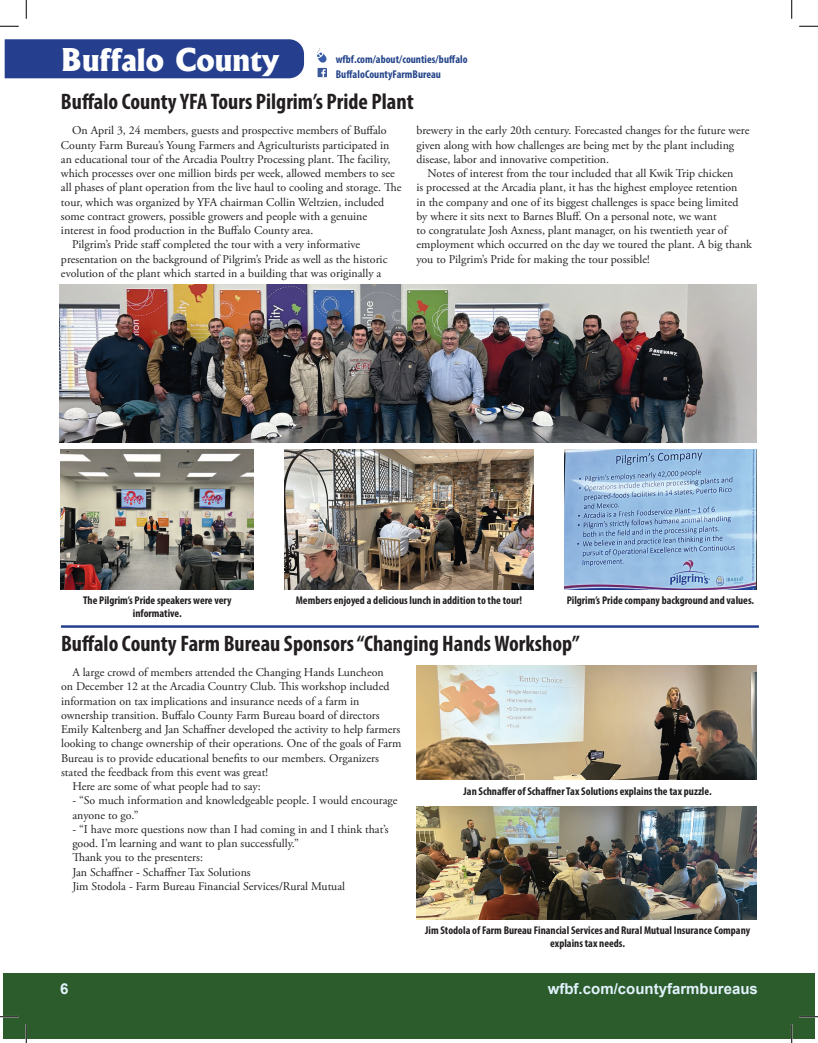
<style>
.page{position:relative;width:818px;height:1043px;background:#fff}
.page>*{position:absolute;margin:0;border:0;box-sizing:border-box;transform-origin:0 0}
.t1{font:800 30px "Albertus";color:#fff}
.t2{font:700 condensed 22.5px "Myriad Pro";color:#231f20}
.t3{font:700 15px "Arial";color:#e1f2fb}
.t4{font:11.88px/14.2px "Adobe Garamond Pro";color:#231f20}
.t5{font:700 condensed 11.25px/12.5px "Myriad Pro";color:#231f20;text-align:center}
.t6{font:700 condensed 11.25px/15px "Myriad Pro";color:#23448a}
</style>
<div class="page">
<div style="left:4px;top:973px;width:810px;height:66px;background:#2c5b2c"></div>
<div style="left:5px;top:39px;width:299px;height:39px;background:#253f8e"></div>
<svg style="left:317px;top:48px;width:10px;height:29px"></svg>
<img style="left:61px;top:449px;width:193px;height:140px">
<img style="left:284px;top:449px;width:249px;height:140px">
<img style="left:60px;top:284px;width:696px;height:158px">
<img style="left:564px;top:449px;width:192px;height:140px">
<hr style="left:61px;top:625px;width:697px;height:3px;background:#253f8e">
<img style="left:416px;top:666px;width:340px;height:113px">
<img style="left:416px;top:806px;width:340px;height:114px">
<svg style="left:0;top:25px;width:19px;height:2px"></svg>
<svg style="left:799px;top:25px;width:19px;height:2px"></svg>
<svg style="left:0;top:1015px;width:19px;height:2px"></svg>
<svg style="left:799px;top:1015px;width:19px;height:2px"></svg>
<svg style="left:25px;top:0;width:2px;height:19px"></svg>
<svg style="left:25px;top:1024px;width:2px;height:18px"></svg>
<svg style="left:791px;top:0;width:1px;height:19px"></svg>
<svg style="left:791px;top:1024px;width:1px;height:18px"></svg>
<h1 class="t1" style="left:61px;top:41px;width:219px">Buffalo County</h1>
<p class="t6" style="left:335px;top:52px;width:134px">wfbf.com/about/counties/buffalo<br>BuffaloCountyFarmBureau</p>
<h2 class="t2" style="left:61px;top:87px;width:354px">Buffalo County YFA Tours Pilgrim’s Pride Plant</h2>
<p class="t4" style="left:72px;top:124px;width:316px">On April 3, 24 members, guests and prospective members of Buffalo</p>
<p class="t4" style="left:61px;top:138px;width:330px">County Farm Bureau’s Young Farmers and Agriculturists participated in</p>
<p class="t4" style="left:61px;top:152px;width:331px">an educational tour of the Arcadia Poultry Processing plant. The facility,</p>
<p class="t4" style="left:61px;top:167px;width:335px">which processes over one million birds per week, allowed members to see</p>
<p class="t4" style="left:61px;top:181px;width:342px">all phases of plant operation from the live haul to cooling and storage. The</p>
<p class="t4" style="left:61px;top:195px;width:325px">tour, which was organized by YFA chairman Collin Weltzien, included</p>
<p class="t4" style="left:61px;top:209px;width:308px">some contract growers, possible growers and people with a genuine</p>
<p class="t4" style="left:61px;top:224px;width:254px">interest in food production in the Buffalo County area.</p>
<p class="t4" style="left:72px;top:238px;width:289px">Pilgrim’s Pride staff completed the tour with a very informative</p>
<p class="t4" style="left:61px;top:252px;width:328px">presentation on the background of Pilgrim’s Pride as well as the historic</p>
<p class="t4" style="left:61px;top:266px;width:322px">evolution of the plant which started in a building that was originally a</p>
<p class="t4" style="left:416px;top:124px;width:334px">brewery in the early 20th century. Forecasted changes for the future were given along with how challenges are being met by the plant including disease, labor and innovative competition.</p>
<p class="t4" style="left:416px;top:167px;width:337px;text-indent:11px">Notes of interest from the tour included that all Kwik Trip chicken<br>is processed at the Arcadia plant, it has the highest employee retention<br>in the company and one of its biggest challenges is space being limited by where it sits next to Barnes Bluff. On a personal note, we want<br>to congratulate Josh Axness, plant manager, on his twentieth year of employment which occurred on the day we toured the plant. A big thank you to Pilgrim’s Pride for making the tour possible!</p>
<p class="t5" style="left:83px;top:594px;width:150px">The Pilgrim’s Pride speakers were very informative.</p>
<p class="t5" style="left:296px;top:594px;width:228px">Members enjoyed a delicious lunch in addition to the tour!</p>
<p class="t5" style="left:566px;top:594px;width:189px">Pilgrim’s Pride company background and values.</p>
<h2 class="t2" style="left:61px;top:629px;width:520px">Buffalo County Farm Bureau Sponsors “Changing Hands Workshop”</h2>
<p class="t4" style="left:72px;top:665px;width:313px">A large crowd of members attended the Changing Hands Luncheon</p>
<p class="t4" style="left:61px;top:680px;width:330px">on December 12 at the Arcadia Country Club. This workshop included</p>
<p class="t4" style="left:61px;top:694px;width:300px">information on tax implications and insurance needs of a farm in</p>
<p class="t4" style="left:61px;top:708px;width:320px">ownership transition. Buffalo County Farm Bureau board of directors</p>
<p class="t4" style="left:61px;top:722px;width:341px">Emily Kaltenberg and Jan Schaffner developed the activity to help farmers</p>
<p class="t4" style="left:61px;top:737px;width:342px">looking to change ownership of their operations. One of the goals of Farm</p>
<p class="t4" style="left:61px;top:751px;width:319px">Bureau is to provide educational benefits to our members. Organizers</p>
<p class="t4" style="left:61px;top:765px;width:208px">stated the feedback from this event was great!</p>
<p class="t4" style="left:72px;top:779px;width:190px">Here are some of what people had to say:</p>
<p class="t4" style="left:72px;top:794px;width:326px">- “So much information and knowledgeable people. I would encourage anyone to go.”</p>
<p class="t4" style="left:72px;top:822px;width:318px">- “I have more questions now than I had coming in and I think that’s good. I’m learning and want to plan successfully.”<br>Thank you to the presenters:<br>Jan Schaffner - Schaffner Tax Solutions<br>Jim Stodola - Farm Bureau Financial Services/Rural Mutual</p>
<p class="t5" style="left:463px;top:784px;width:249px">Jan Schnaffer of Schaffner Tax Solutions explains the tax puzzle.</p>
<p class="t5" style="left:425px;top:924px;width:326px">Jim Stodola of Farm Bureau Financial Services and Rural Mutual Insurance Company explains tax needs.</p>
<p class="t3" style="left:60px;top:978px;width:10px">6</p>
<p class="t3" style="left:547px;top:978px;width:212px">wfbf.com/countyfarmbureaus</p>
</div>
